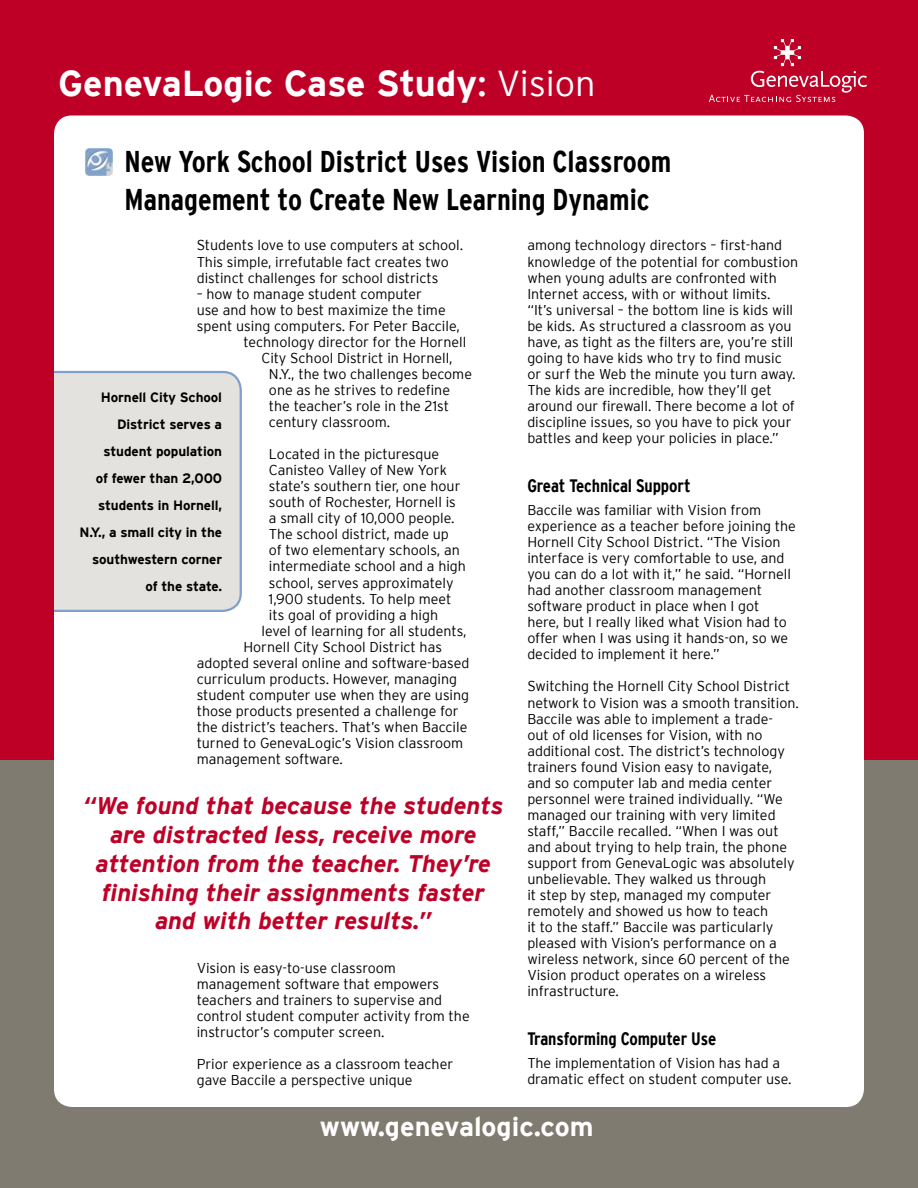
<style>
.page{position:relative;width:918px;height:1188px;background:#fff}
.page>*{position:absolute;margin:0;border:0;box-sizing:border-box;transform-origin:0 0}
.t1{font:700 36px "Interstate";color:#fff}
.t2{font:700 condensed 30px/37.8px "Interstate";color:#000}
.t3{font:700 27px "Interstate";color:#fff}
.Paragraph_Style_1{font:italic 700 24px/28.8px "Interstate";color:#be0027;text-align:center}
.t4{font:700 condensed 18px "Interstate";letter-spacing:-.005em;color:#000}
.t5{font:300 14.25px/16px "Interstate";color:#000}
.t6{font:700 13.5px/27px "Interstate";letter-spacing:-.01em;color:#000;text-align:right}
.s1{font-weight:400}
.s2{font-weight:300}
</style>
<div class="page">
<div style="left:0;top:0;width:918px;height:794px;background:#be0027"></div>
<div style="left:0;top:760px;width:918px;height:428px;background:#7f7b70"></div>
<div style="left:54px;top:116px;width:810px;height:991px;background:#fff"></div>
<svg style="left:709px;top:39px;width:158px;height:63px"></svg>
<img style="left:86px;top:149px;width:27px;height:27px">
<div style="left:54px;top:370px;width:189px;height:241px;background:#e4e2de"></div>
<p class="t1" style="left:58px;top:64px;width:539px">GenevaLogic Case Study<span class="s1">:</span> <span class="s2">Vision</span></p>
<p class="t2" style="left:125px;top:143px;width:548px">New York School District Uses Vision Classroom<br>Management to Create New Learning Dynamic</p>
<p class="t5" style="left:197px;top:237px;width:268px">Students love to use computers at school.<br>This simple, irrefutable fact creates two distinct challenges for school districts</p>
<p class="t5" style="left:197px;top:285px;width:227px">– how to manage student computer</p>
<p class="t5" style="left:197px;top:301px;width:251px">use and how to best maximize the time</p>
<p class="t5" style="left:197px;top:318px;width:265px">spent using computers. For Peter Baccile,</p>
<p class="t5" style="left:243px;top:334px;width:224px">technology director for the Hornell</p>
<p class="t5" style="left:261px;top:350px;width:193px">City School District in Hornell,</p>
<p class="t5" style="left:269px;top:366px;width:205px">N.Y., the two challenges become</p>
<p class="t5" style="left:269px;top:382px;width:183px">one as he strives to redefine</p>
<p class="t5" style="left:269px;top:398px;width:182px">the teacher’s role in the 21st</p>
<p class="t5" style="left:269px;top:414px;width:123px">century classroom.</p>
<p class="t5" style="left:269px;top:446px;width:172px">Located in the picturesque</p>
<p class="t5" style="left:269px;top:462px;width:179px">Canisteo Valley of New York</p>
<p class="t5" style="left:269px;top:478px;width:193px">state’s southern tier, one hour</p>
<p class="t5" style="left:269px;top:494px;width:188px">south of Rochester, Hornell is</p>
<p class="t5" style="left:269px;top:510px;width:187px">a small city of 10,000 people.</p>
<p class="t5" style="left:269px;top:526px;width:181px">The school district, made up</p>
<p class="t5" style="left:269px;top:542px;width:192px">of two elementary schools, an</p>
<p class="t5" style="left:269px;top:558px;width:199px">intermediate school and a high</p>
<p class="t5" style="left:269px;top:574px;width:186px">school, serves approximately</p>
<p class="t5" style="left:269px;top:590px;width:184px">1,900 students. To help meet</p>
<p class="t5" style="left:269px;top:606px;width:171px">its goal of providing a high</p>
<p class="t5" style="left:261px;top:622px;width:207px">level of learning for all students,</p>
<p class="t5" style="left:243px;top:639px;width:200px">Hornell City School District has</p>
<p class="t5" style="left:197px;top:655px;width:274px">adopted several online and software-based</p>
<p class="t5" style="left:197px;top:671px;width:262px">curriculum products. However, managing</p>
<p class="t5" style="left:197px;top:687px;width:274px">student computer use when they are using</p>
<p class="t5" style="left:197px;top:703px;width:264px">those products presented a challenge for</p>
<p class="t5" style="left:197px;top:719px;width:272px">the district’s teachers. That’s when Baccile</p>
<p class="t5" style="left:197px;top:735px;width:268px">turned to GenevaLogic’s Vision classroom</p>
<p class="t5" style="left:197px;top:751px;width:148px">management software.</p>
<p class="t5" style="left:527px;top:237px;width:272px">among technology directors – first-hand knowledge of the potential for combustion when young adults are confronted with Internet access, with or without limits. “It’s universal – the bottom line is kids will be kids. As structured a classroom as you have, as tight as the filters are, you’re still going to have kids who try to find music or surf the Web the minute you turn away.<br>The kids are incredible, how they’ll get around our firewall. There become a lot of discipline issues, so you have to pick your battles and keep your policies in place.”</p>
<p class="t4" style="left:527px;top:476px;width:165px">Great Technical Support</p>
<p class="t5" style="left:527px;top:502px;width:270px">Baccile was familiar with Vision from experience as a teacher before joining the Hornell City School District. “The Vision interface is very comfortable to use, and you can do a lot with it,” he said. “Hornell had another classroom management software product in place when I got<br>here, but I really liked what Vision had to offer when I was using it hands-on, so we decided to implement it here.”</p>
<p class="t5" style="left:527px;top:678px;width:273px">Switching the Hornell City School District network to Vision was a smooth transition.<br>Baccile was able to implement a trade-<br>out of old licenses for Vision, with no additional cost. The district’s technology trainers found Vision easy to navigate, and so computer lab and media center personnel were trained individually. “We managed our training with very limited staff,” Baccile recalled. “When I was out and about trying to help train, the phone support from GenevaLogic was absolutely unbelievable. They walked us through<br>it step by step, managed my computer remotely and showed us how to teach<br>it to the staff.” Baccile was particularly pleased with Vision’s performance on a wireless network, since 60 percent of the Vision product operates on a wireless infrastructure.</p>
<p class="t4" style="left:527px;top:1029px;width:190px">Transforming Computer Use</p>
<p class="t5" style="left:527px;top:1055px;width:266px">The implementation of Vision has had a dramatic effect on student computer use.</p>
<p class="t6" style="left:79px;top:383px;width:144px">Hornell City School<br>District serves a student population<br>of fewer than 2,000 students in Hornell,<br>N.Y., a small city in the southwestern corner of the state.</p>
<p class="Paragraph_Style_1" style="left:83px;top:791px;width:422px">“We found that because the students are distracted less, receive more attention from the teacher. They’re finishing their assignments faster and with better results.”</p>
<p class="t5" style="left:197px;top:960px;width:275px">Vision is easy-to-use classroom management software that empowers teachers and trainers to supervise and control student computer activity from the instructor’s computer screen.</p>
<p class="t5" style="left:197px;top:1056px;width:258px">Prior experience as a classroom teacher gave Baccile a perspective unique</p>
<p class="t3" style="left:320px;top:1112px;width:275px">www.genevalogic.com</p>
</div>
